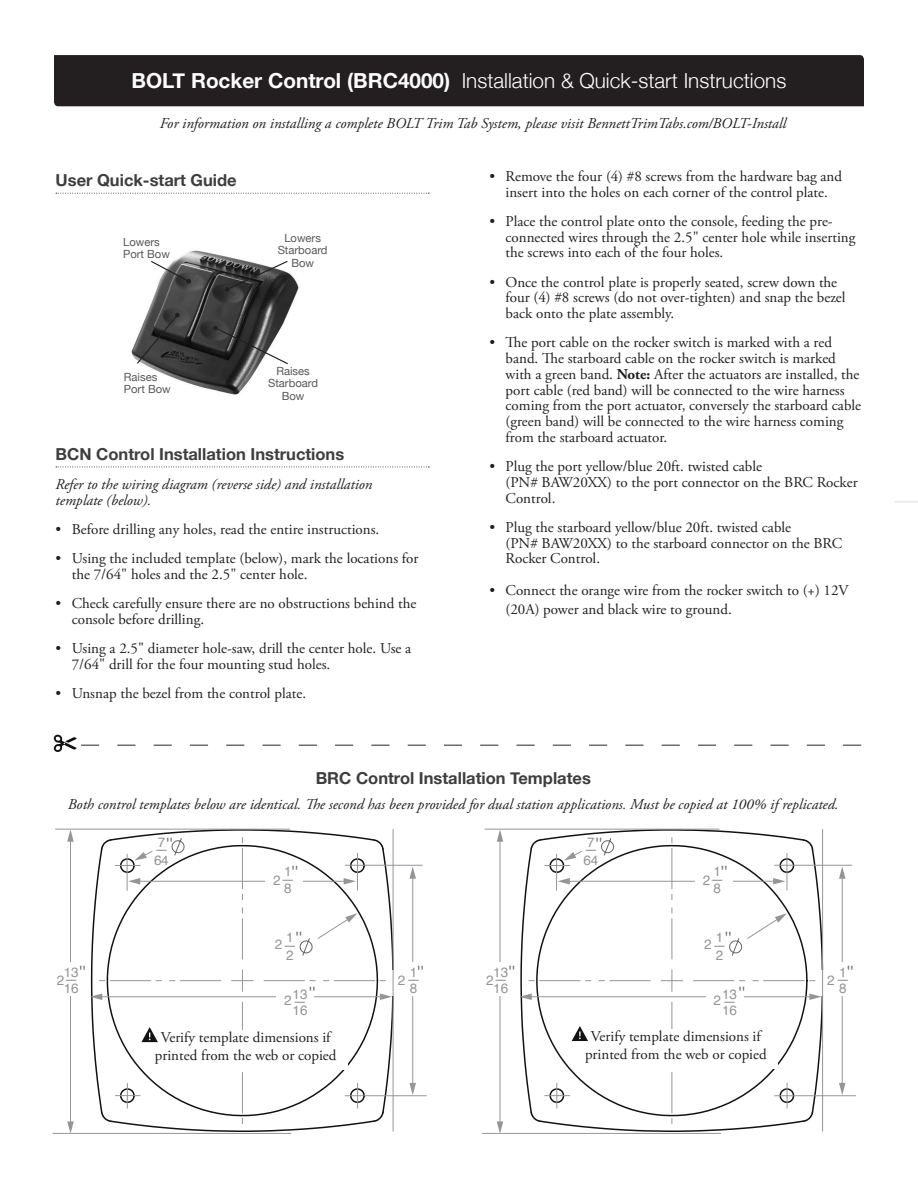
<style>
.page{position:relative;width:918px;height:1188px;background:#fff}
.page>*{position:absolute;margin:0;border:0;box-sizing:border-box;transform-origin:0 0}
.t1{font:300 20.7px "Helvetica Neue";color:#fff}
.t2{font:18px "Century Gothic";color:#656565}
.t3{font:700 16.5px "Helvetica Neue";color:#3e3e3f}
.t4{font:700 16.5px "Helvetica";color:#231f20}
.t5{font:15px/15.8px "Adobe Garamond Pro";color:#231f20}
.t6{font:italic 15px/15.8px "Adobe Garamond Pro";color:#231f20}
.t7{font:13.5px/18px "Helvetica";color:#939598}
.t8{font:11.25px/12.3px "Helvetica Neue";color:#57585a}
.s1{font-weight:700}
</style>
<div class="page">
<svg style="left:56px;top:193px;width:373px;height:1px"></svg>
<svg style="left:56px;top:467px;width:373px;height:1px"></svg>
<div style="left:54px;top:55px;width:810px;height:51px;background:#231f20"></div>
<svg style="left:54px;top:735px;width:807px;height:17px"></svg>
<svg style="left:895px;top:502px;width:23px;height:1px"></svg>
<img style="left:131px;top:250px;width:168px;height:145px">
<svg style="left:150px;top:260px;width:41px;height:24px"></svg>
<svg style="left:225px;top:260px;width:64px;height:32px;background:#535353"></svg>
<svg style="left:136px;top:313px;width:44px;height:52px;background:#4f4f4f"></svg>
<svg style="left:213px;top:326px;width:76px;height:39px"></svg>
<hr style="left:345px;top:865px;width:78px;height:1px;background:#939598">
<hr style="left:55px;top:829px;width:235px;height:1px;background:#939598">
<hr style="left:53px;top:1133px;width:238px;height:1px;background:#939598">
<hr style="left:345px;top:1095px;width:82px;height:1px;background:#939598">
<hr style="left:412px;top:876px;width:1px;height:209px;background:#939598">
<svg style="left:409px;top:1083px;width:7px;height:12px"></svg>
<svg style="left:409px;top:867px;width:7px;height:12px"></svg>
<div style="left:401px;top:962px;width:25px;height:34px;background:#fff"></div>
<hr style="left:70px;top:839px;width:1px;height:285px;background:#939598">
<svg style="left:67px;top:1121px;width:7px;height:12px"></svg>
<svg style="left:67px;top:830px;width:7px;height:12px"></svg>
<div style="left:58px;top:962px;width:26px;height:34px;background:#fff"></div>
<hr style="left:774px;top:865px;width:78px;height:1px;background:#939598">
<hr style="left:485px;top:829px;width:234px;height:1px;background:#939598">
<hr style="left:482px;top:1133px;width:239px;height:1px;background:#939598">
<hr style="left:774px;top:1095px;width:82px;height:1px;background:#939598">
<hr style="left:842px;top:876px;width:1px;height:209px;background:#939598">
<svg style="left:839px;top:1083px;width:6px;height:12px"></svg>
<svg style="left:839px;top:867px;width:6px;height:12px"></svg>
<div style="left:830px;top:962px;width:25px;height:34px;background:#fff"></div>
<hr style="left:500px;top:839px;width:1px;height:285px;background:#939598">
<svg style="left:497px;top:1121px;width:6px;height:12px"></svg>
<svg style="left:497px;top:830px;width:6px;height:12px"></svg>
<div style="left:488px;top:962px;width:25px;height:34px;background:#fff"></div>
<svg style="left:90px;top:828px;width:304px;height:304px"></svg>
<svg style="left:520px;top:828px;width:304px;height:304px"></svg>
<h1 class="t1" style="left:132px;top:64px;width:656px"><span class="s1">BOLT Rocker Control (BRC4000)</span> Installation &amp; Quick-start Instructions</h1>
<p class="t6" style="left:160px;top:116px;width:628px">For information on installing a complete BOLT Trim Tab System, please visit BennettTrimTabs.com/BOLT-Install</p>
<p class="t3" style="left:56px;top:167px;width:183px">User Quick-start Guide</p>
<p class="t8" style="left:123px;top:236px;width:48px">Lowers<br>Port Bow</p>
<p class="t8" style="left:278px;top:232px;width:51px;text-align:center">Lowers<br>Starboard<br>Bow</p>
<p class="t8" style="left:124px;top:371px;width:48px">Raises<br>Port Bow</p>
<p class="t8" style="left:268px;top:365px;width:51px;text-align:center">Raises<br>Starboard<br>Bow</p>
<p class="t3" style="left:56px;top:441px;width:290px">BCN Control Installation Instructions</p>
<p class="t6" style="left:56px;top:477px;width:318px">Refer to the wiring diagram (reverse side) and installation template (below).</p>
<p class="t5" style="left:56px;top:522px;width:325px">• Before drilling any holes, read the entire instructions.</p>
<p class="t5" style="left:72px;top:551px;width:348px;text-indent:-16px">• Using the included template (below), mark the locations for the 7/64" holes and the 2.5" center hole.</p>
<p class="t5" style="left:72px;top:596px;width:346px;text-indent:-16px">• Check carefully ensure there are no obstructions behind the console before drilling.</p>
<p class="t5" style="left:72px;top:641px;width:341px;text-indent:-16px">• Using a 2.5" diameter hole-saw, drill the center hole. Use a<br>7/64" drill for the four mounting stud holes.</p>
<p class="t5" style="left:56px;top:686px;width:252px">• Unsnap the bezel from the control plate.</p>
<p class="t5" style="left:489px;top:169px;width:354px;text-align:center">• Remove the four (4) #8 screws from the hardware bag and insert into the holes on each corner of the control plate.</p>
<p class="t5" style="left:506px;top:214px;width:351px;text-indent:-16px">• Place the control plate onto the console, feeding the pre&shy;connected wires through the 2.5" center hole while inserting the screws into each of the four holes.</p>
<p class="t5" style="left:506px;top:274px;width:342px;text-indent:-16px">• Once the control plate is properly seated, screw down the four (4) #8 screws (do not over-tighten) and snap the bezel back onto the plate assembly.</p>
<p class="t5" style="left:506px;top:335px;width:357px;text-indent:-16px">• The port cable on the rocker switch is marked with a red band. The starboard cable on the rocker switch is marked with a green band. <span class="s1">Note:</span> After the actuators are installed, the port cable (red band) will be connected to the wire harness coming from the port actuator, conversely the starboard cable (green band) will be connected to the wire harness coming from the starboard actuator.</p>
<p class="t5" style="left:506px;top:459px;width:354px;text-indent:-16px">• Plug the port yellow/blue 20ft. twisted cable<br>(PN# BAW20XX) to the port connector on the BRC Rocker<br>Control.</p>
<p class="t5" style="left:506px;top:520px;width:338px;text-indent:-16px">• Plug the starboard yellow/blue 20ft. twisted cable<br>(PN# BAW20XX) to the starboard connector on the BRC<br>Rocker Control.</p>
<p class="t5" style="left:506px;top:581px;width:345px;line-height:19.5px;text-indent:-16px">• Connect the orange wire from the rocker switch to (+) 12V (20A) power and black wire to ground.</p>
<p class="t4" style="left:370px;top:764px;width:183px">BRC Rocker Templates</p>
<p class="t3" style="left:316px;top:765px;width:277px">BRC Control Installation Templates</p>
<p class="t6" style="left:68px;top:796px;width:772px">Both control templates below are identical. The second has been provided for dual station applications. Must be copied at 100% if replicated.</p>
<p class="t7" style="left:158px;top:834px;width:9px">7</p>
<p class="t7" style="left:154px;top:845px;width:16px;line-height:10.5px">—<br>64</p>
<p class="t2" style="left:167px;top:833px;width:7px">"</p>
<p class="t2" style="left:292px;top:862px;width:7px">"</p>
<p class="t7" style="left:284px;top:863px;width:9px">1</p>
<p class="t7" style="left:273px;top:871px;width:23px">2—</p>
<p class="t7" style="left:284px;top:880px;width:9px">8</p>
<p class="t7" style="left:587px;top:834px;width:9px">7</p>
<p class="t7" style="left:584px;top:845px;width:16px;line-height:10.5px">—<br>64</p>
<p class="t2" style="left:596px;top:833px;width:7px">"</p>
<p class="t2" style="left:722px;top:862px;width:7px">"</p>
<p class="t7" style="left:713px;top:863px;width:9px">1</p>
<p class="t7" style="left:703px;top:871px;width:23px">2—</p>
<p class="t7" style="left:713px;top:880px;width:9px">8</p>
<p class="t7" style="left:286px;top:929px;width:9px">1<br>2</p>
<p class="t2" style="left:296px;top:927px;width:7px">"</p>
<p class="t7" style="left:275px;top:936px;width:24px">2—</p>
<p class="t7" style="left:716px;top:929px;width:9px">1<br>2</p>
<p class="t2" style="left:726px;top:927px;width:7px">"</p>
<p class="t7" style="left:704px;top:936px;width:24px">2—</p>
<p class="t7" style="left:57px;top:972px;width:30px">2 <sup>"</sup></p>
<p class="t7" style="left:64px;top:963px;width:17px">13</p>
<p class="t7" style="left:65px;top:971px;width:15px">—</p>
<p class="t7" style="left:64px;top:980px;width:17px">16</p>
<p class="t7" style="left:284px;top:992px;width:32px">2 <sup>"</sup></p>
<p class="t7" style="left:293px;top:985px;width:17px">13</p>
<p class="t7" style="left:293px;top:993px;width:15px">—</p>
<p class="t7" style="left:293px;top:1002px;width:17px">16</p>
<p class="t2" style="left:418px;top:962px;width:7px">"</p>
<p class="t7" style="left:410px;top:963px;width:9px">1</p>
<p class="t7" style="left:398px;top:971px;width:24px">2—</p>
<p class="t7" style="left:410px;top:980px;width:9px">8</p>
<p class="t7" style="left:486px;top:972px;width:30px">2 <sup>"</sup></p>
<p class="t7" style="left:493px;top:963px;width:17px">13</p>
<p class="t7" style="left:494px;top:971px;width:15px">—</p>
<p class="t7" style="left:493px;top:980px;width:17px">16</p>
<p class="t7" style="left:714px;top:992px;width:32px">2 <sup>"</sup></p>
<p class="t7" style="left:722px;top:985px;width:17px">13</p>
<p class="t7" style="left:723px;top:993px;width:15px">—</p>
<p class="t7" style="left:722px;top:1002px;width:17px">16</p>
<p class="t2" style="left:847px;top:962px;width:7px">"</p>
<p class="t7" style="left:839px;top:963px;width:9px">1</p>
<p class="t7" style="left:827px;top:971px;width:24px">2—</p>
<p class="t7" style="left:839px;top:980px;width:9px">8</p>
<p class="t5" style="left:155px;top:1028px;width:183px;line-height:18px;text-align:center">Verify template dimensions if printed from the web or copied</p>
<p class="t5" style="left:585px;top:1027px;width:183px;line-height:18px;text-align:center">Verify template dimensions if printed from the web or copied</p>
</div>
